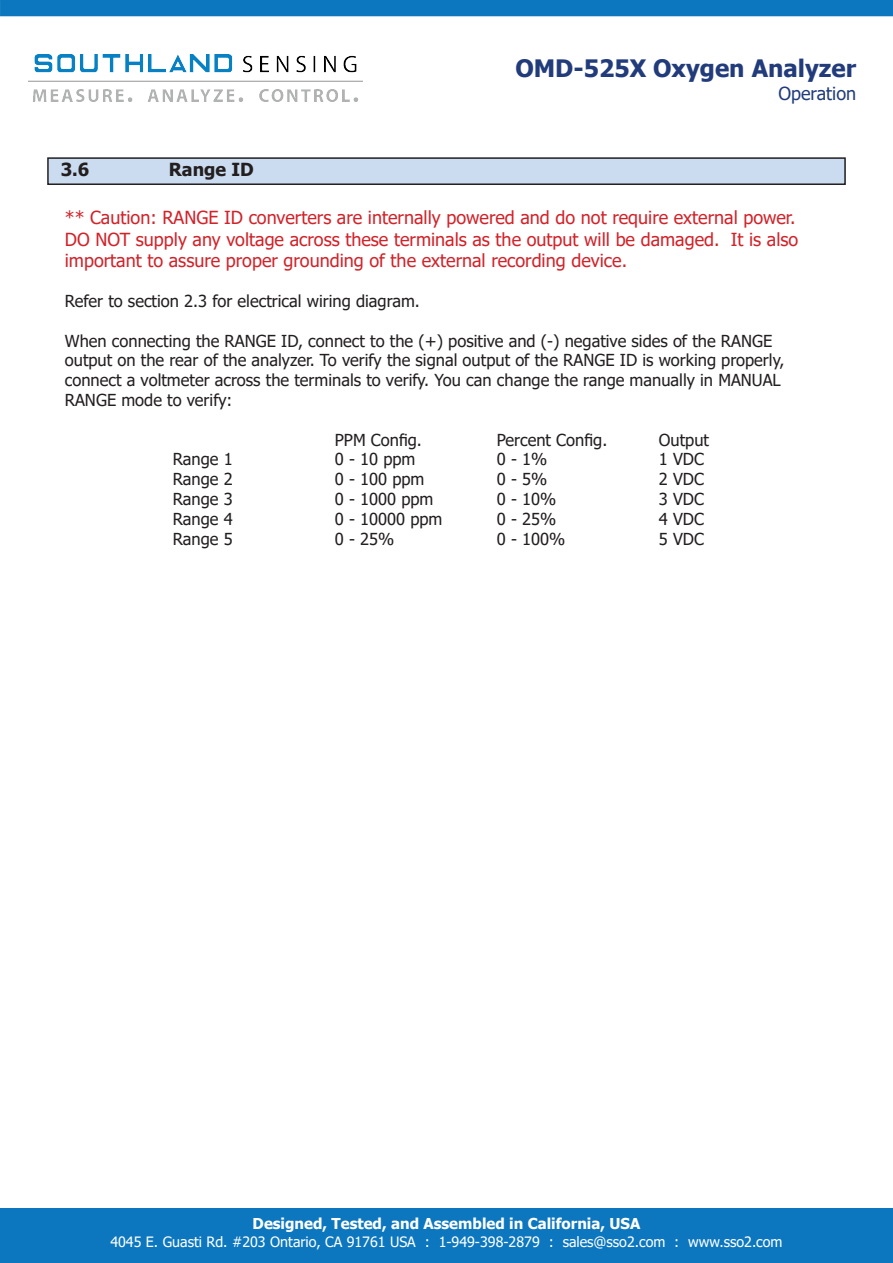
<style>
.page{position:relative;width:893px;height:1263px;background:#fff}
.page>*{position:absolute;margin:0;border:0;box-sizing:border-box;transform-origin:0 0}
.t1{font:700 24px "Tahoma";color:#223c7b}
.t2{font:18px/21.6px "Tahoma";color:#d1232a}
.t3{font:700 18px "Tahoma";color:#231f20}
.t4{font:18px "Tahoma";color:#223c7b}
.t5{font:16.5px/19.8px "Tahoma";color:#231f20}
.t6{font:700 15px "Tahoma";color:#fff}
.t7{font:14.25px "Tahoma";color:#fff}
</style>
<div class="page">
<div style="left:48px;top:158px;width:797px;height:26px;background:#ccdcf0"></div>
<div style="left:47px;top:157px;width:799px;height:28px;border:2px solid #231f20"></div>
<div style="left:1px;top:1px;width:891px;height:15px;background:#0c77be"></div>
<div style="left:0;top:0;width:893px;height:16px;border:2px solid #0c77be"></div>
<img style="left:28px;top:54px;width:335px;height:47px">
<div style="left:0;top:1209px;width:893px;height:54px;background:#0c77be"></div>
<p class="t1" style="left:515px;top:51px;width:342px">OMD-525X Oxygen Analyzer</p>
<p class="t3" style="left:61px;top:157px;width:30px">3.6</p>
<p class="t3" style="left:169px;top:157px;width:86px">Range ID</p>
<p class="t4" style="left:778px;top:81px;width:79px">Operation</p>
<p class="t2" style="left:65px;top:208px;width:735px">** Caution: RANGE ID converters are internally powered and do not require external power.<br>DO NOT supply any voltage across these terminals as the output will be damaged. It is also important to assure proper grounding of the external recording device.</p>
<p class="t5" style="left:65px;top:292px;width:356px">Refer to section 2.3 for electrical wiring diagram.</p>
<p class="t5" style="left:65px;top:332px;width:721px">When connecting the RANGE ID, connect to the (+) positive and (-) negative sides of the RANGE output on the rear of the analyzer. To verify the signal output of the RANGE ID is working properly, connect a voltmeter across the terminals to verify. You can change the range manually in MANUAL RANGE mode to verify:</p>
<p class="t5" style="left:335px;top:431px;width:89px">PPM Config.</p>
<p class="t5" style="left:497px;top:431px;width:112px">Percent Config.</p>
<p class="t5" style="left:659px;top:431px;width:52px">Output</p>
<p class="t5" style="left:173px;top:450px;width:61px">Range 1</p>
<p class="t5" style="left:335px;top:450px;width:82px">0 - 10 ppm</p>
<p class="t5" style="left:497px;top:450px;width:52px">0 - 1%</p>
<p class="t5" style="left:659px;top:450px;width:47px">1 VDC</p>
<p class="t5" style="left:173px;top:470px;width:61px">Range 2</p>
<p class="t5" style="left:335px;top:470px;width:91px">0 - 100 ppm</p>
<p class="t5" style="left:497px;top:470px;width:52px">0 - 5%</p>
<p class="t5" style="left:659px;top:470px;width:47px">2 VDC</p>
<p class="t5" style="left:173px;top:490px;width:61px">Range 3</p>
<p class="t5" style="left:335px;top:490px;width:100px">0 - 1000 ppm</p>
<p class="t5" style="left:497px;top:490px;width:61px">0 - 10%</p>
<p class="t5" style="left:659px;top:490px;width:47px">3 VDC</p>
<p class="t5" style="left:173px;top:510px;width:61px">Range 4</p>
<p class="t5" style="left:335px;top:510px;width:109px">0 - 10000 ppm</p>
<p class="t5" style="left:497px;top:510px;width:61px">0 - 25%</p>
<p class="t5" style="left:659px;top:510px;width:47px">4 VDC</p>
<p class="t5" style="left:173px;top:530px;width:61px">Range 5</p>
<p class="t5" style="left:335px;top:530px;width:61px">0 - 25%</p>
<p class="t5" style="left:497px;top:530px;width:70px">0 - 100%</p>
<p class="t5" style="left:659px;top:530px;width:47px">5 VDC</p>
<p class="t6" style="left:253px;top:1213px;width:389px">Designed, Tested, and Assembled in California, USA</p>
<p class="t7" style="left:110px;top:1232px;width:674px">4045 E. Guasti Rd. #203 Ontario, CA 91761 USA : 1-949-398-2879 : sales@sso2.com : www.sso2.com</p>
</div>
